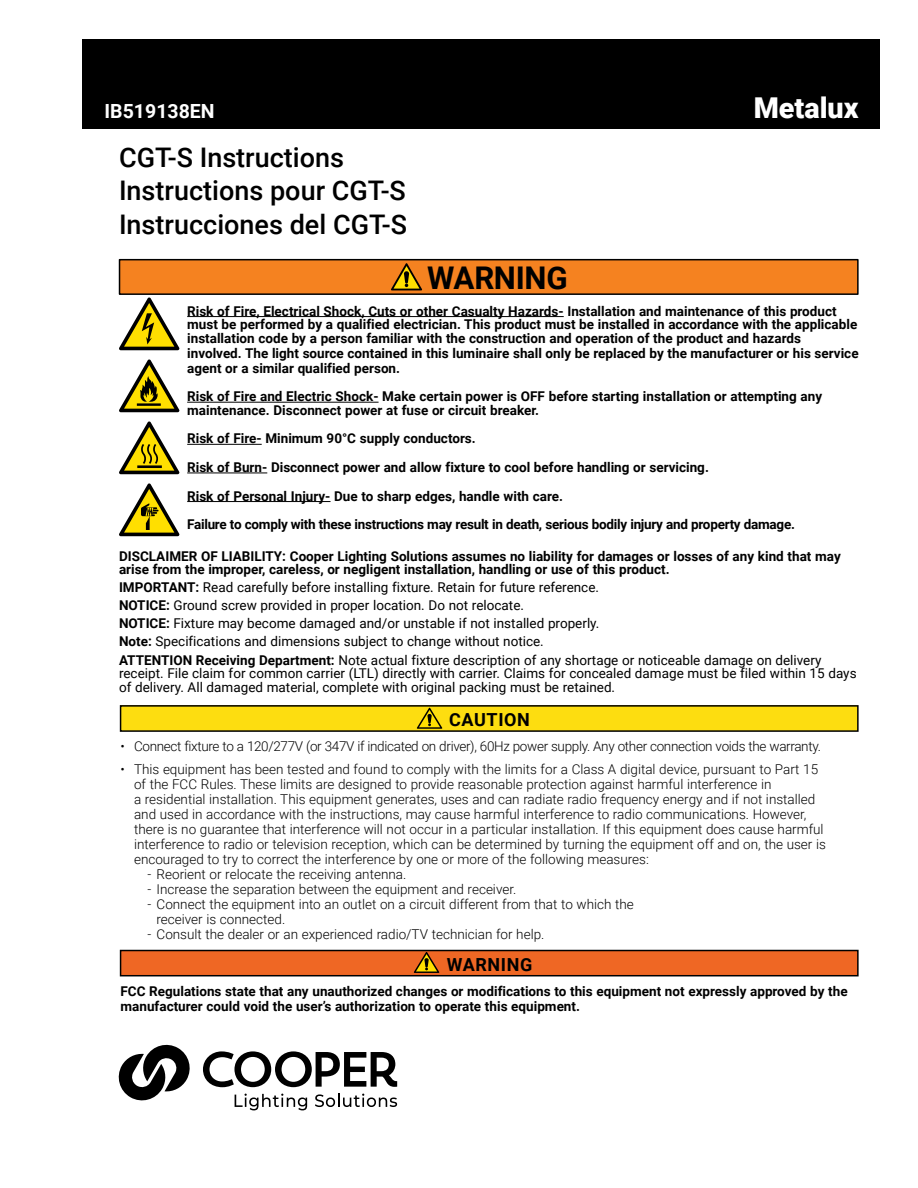
<style>
.page{position:relative;width:918px;height:1188px;background:#fff}
.page>*{position:absolute;margin:0;border:0;box-sizing:border-box;transform-origin:0 0}
.t1{font:700 31.35px "Roboto";letter-spacing:-.01em;color:#000}
.t2{font:900 28.65px "Roboto";color:#fff}
.t3{font:500 27px/33.8px "Roboto";color:#000}
.t4{font:700 19.5px "Roboto";color:#fff}
.t5{font:700 18px "Roboto";letter-spacing:.035em;color:#000}
.t6{font:700 13.5px/13.5px "Roboto";color:#000}
.t7{font:300 13.5px/15px "Roboto";color:#000}
.t8{font:13.5px/18.1px "Roboto";color:#000}
.t9{font:300 13.5px "Roboto";letter-spacing:-.025em;color:#000}
.s1{font-weight:700}
</style>
<div class="page">
<div style="left:121px;top:951px;width:737px;height:25px;background:#ef6724"></div>
<div style="left:120px;top:950px;width:739px;height:26px;border:2px solid #000"></div>
<div style="left:121px;top:706px;width:737px;height:25px;background:#fddd10"></div>
<div style="left:120px;top:705px;width:739px;height:27px;border:2px solid #000"></div>
<hr style="left:187px;top:316px;width:377px;height:1px;background:#000">
<hr style="left:187px;top:402px;width:192px;height:1px;background:#000">
<hr style="left:187px;top:444px;width:75px;height:1px;background:#000">
<hr style="left:187px;top:473px;width:80px;height:1px;background:#000">
<hr style="left:187px;top:501px;width:144px;height:1px;background:#000">
<div style="left:120px;top:260px;width:738px;height:34px;background:#f58220"></div>
<div style="left:119px;top:259px;width:740px;height:36px;border:2px solid #000"></div>
<svg style="left:391px;top:263px;width:31px;height:27px"></svg>
<svg style="left:119px;top:421px;width:60px;height:53px"></svg>
<svg style="left:119px;top:359px;width:60px;height:53px"></svg>
<svg style="left:119px;top:483px;width:60px;height:53px"></svg>
<svg style="left:119px;top:297px;width:60px;height:53px"></svg>
<svg style="left:417px;top:708px;width:25px;height:21px"></svg>
<svg style="left:414px;top:952px;width:25px;height:21px"></svg>
<div style="left:82px;top:39px;width:797px;height:90px;background:#000"></div>
<svg style="left:118px;top:1044px;width:72px;height:57px"></svg>
<svg style="left:235px;top:1094px;width:72px;height:16px"></svg>
<svg style="left:315px;top:1094px;width:82px;height:13px"></svg>
<svg style="left:203px;top:1051px;width:194px;height:36px"></svg>
<h3 class="t4" style="left:105px;top:97px;width:112px">IB519138EN</h3>
<h2 class="t2" style="left:754px;top:88px;width:106px">Metalux</h2>
<h3 class="t3" style="left:119px;top:139px;width:290px">CGT-S Instructions<br>Instructions pour CGT-S<br>Instrucciones del CGT-S</h3>
<h1 class="t1" style="left:427px;top:256px;width:142px">WARNING</h1>
<p class="t6" style="left:187px;top:304px;width:672px">Risk of Fire, Electrical Shock, Cuts or other Casualty Hazards- Installation and maintenance of this product must be performed by a qualified electrician. This product must be installed in accordance with the applicable installation code by a person familiar with the construction and operation of the product and hazards</p>
<p class="t6" style="left:187px;top:345px;width:673px;line-height:15px">involved. The light source contained in this luminaire shall only be replaced by the manufacturer or his service agent or a similar qualified person.</p>
<p class="t6" style="left:187px;top:389px;width:636px">Risk of Fire and Electric Shock- Make certain power is OFF before starting installation or attempting any maintenance. Disconnect power at fuse or circuit breaker.</p>
<p class="t6" style="left:187px;top:424px;width:609px;line-height:28.7px">Risk of Fire- Minimum 90°C supply conductors.<br>Risk of Burn- Disconnect power and allow fixture to cool before handling or servicing.<br>Risk of Personal Injury- Due to sharp edges, handle with care.<br>Failure to comply with these instructions may result in death, serious bodily injury and property damage.</p>
<p class="t6" style="left:119px;top:549px;width:723px">DISCLAIMER OF LIABILITY: Cooper Lighting Solutions assumes no liability for damages or losses of any kind that may arise from the improper, careless, or negligent installation, handling or use of this product.</p>
<p class="t8" style="left:119px;top:578px;width:704px"><span class="s1">IMPORTANT:</span> Read carefully before installing fixture. Retain for future reference.<br><span class="s1">NOTICE:</span> Ground screw provided in proper location. Do not relocate.<br><span class="s1">NOTICE:</span> Fixture may become damaged and/or unstable if not installed properly.<br><span class="s1">Note:</span> Specifications and dimensions subject to change without notice.<br><span class="s1">ATTENTION Receiving Department:</span> Note actual fixture description of any shortage or noticeable damage on delivery</p>
<p class="t8" style="left:119px;top:666px;width:739px;line-height:13.5px">receipt. File claim for common carrier (LTL) directly with carrier. Claims for concealed damage must be filed within 15 days of delivery. All damaged material, complete with original packing must be retained.</p>
<h3 class="t5" style="left:449px;top:707px;width:82px">CAUTION</h3>
<p class="t9" style="left:121px;top:737px;width:702px">• Connect fixture to a 120/277V (or 347V if indicated on driver), 60Hz power supply. Any other connection voids the warranty.</p>
<p class="t7" style="left:134px;top:761px;width:693px;text-indent:-14px">• This equipment has been tested and found to comply with the limits for a Class A digital device, pursuant to Part 15 of the FCC Rules. These limits are designed to provide reasonable protection against harmful interference in<br>a residential installation. This equipment generates, uses and can radiate radio frequency energy and if not installed and used in accordance with the instructions, may cause harmful interference to radio communications. However, there is no guarantee that interference will not occur in a particular installation. If this equipment does cause harmful interference to radio or television reception, which can be determined by turning the equipment off and on, the user is encouraged to try to correct the interference by one or more of the following measures:</p>
<p class="t7" style="left:148px;top:866px;width:260px">- Reorient or relocate the receiving antenna.</p>
<p class="t7" style="left:148px;top:881px;width:370px">- Increase the separation between the equipment and receiver.</p>
<p class="t7" style="left:157px;top:896px;width:479px;text-indent:-9px">- Connect the equipment into an outlet on a circuit different from that to which the receiver is connected.</p>
<p class="t7" style="left:148px;top:926px;width:398px">- Consult the dealer or an experienced radio/TV technician for help.</p>
<h3 class="t5" style="left:447px;top:952px;width:87px">WARNING</h3>
<p class="t6" style="left:121px;top:984px;width:729px;line-height:15px">FCC Regulations state that any unauthorized changes or modifications to this equipment not expressly approved by the manufacturer could void the user’s authorization to operate this equipment.</p>
</div>
